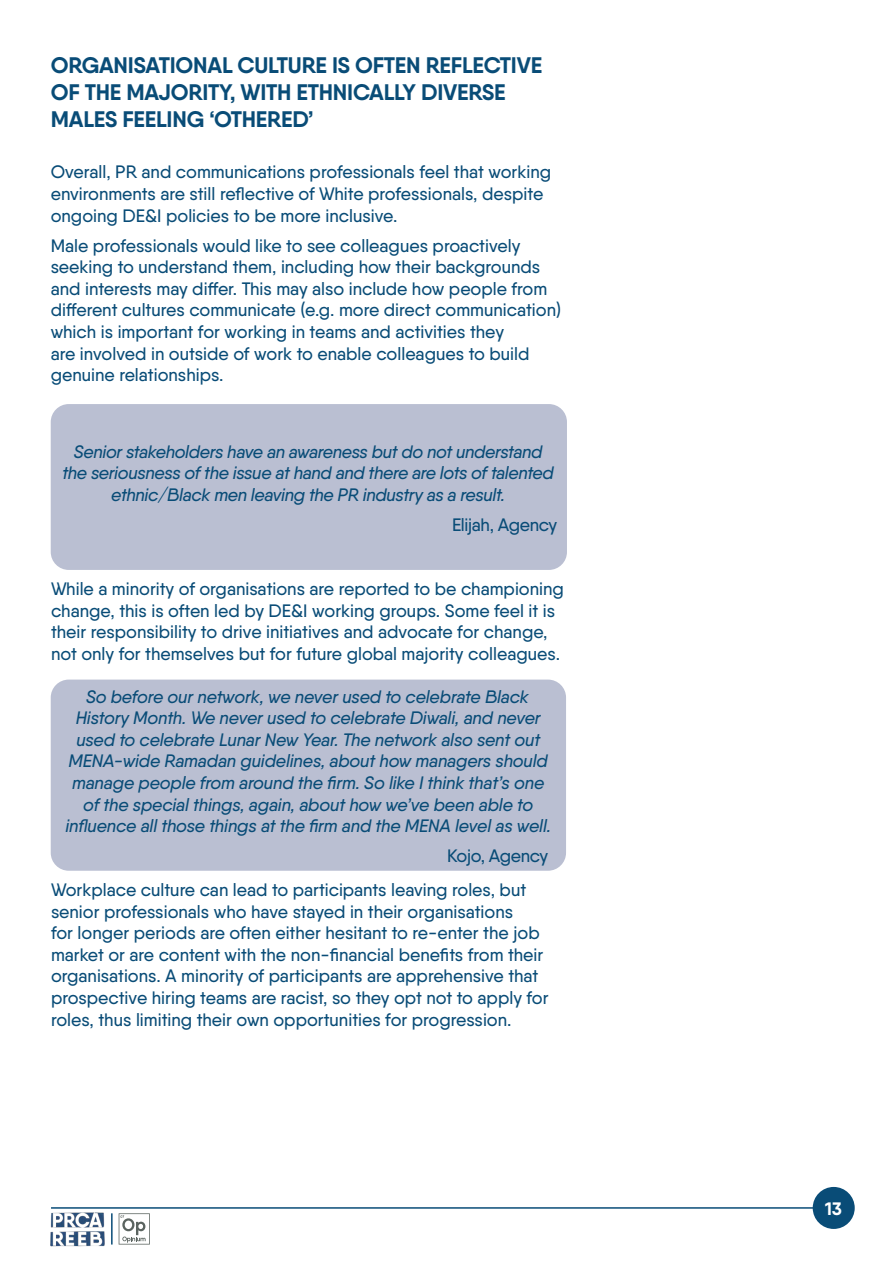
<style>
.page{position:relative;width:893px;height:1263px;background:#fff}
.page>*{position:absolute;margin:0;border:0;box-sizing:border-box;transform-origin:0 0}
.Paragraph_Style_2{font:700 22.5px/27px "Qanelas";letter-spacing:-.01em;color:#094c77}
.Paragraph_Style_2-2{font:500 18px/21.6px "Qanelas";color:#094c77}
.Paragraph_Style_1{font:italic 500 18px/21.6px "Qanelas";letter-spacing:-.01em;color:#094c77;text-align:center}
.Paragraph_Style_1-2{font:500 18px "Qanelas";letter-spacing:-.02em;color:#094c77}
.t1{font:700 18px "Qanelas";color:#fff}
</style>
<div class="page">
<hr style="left:51px;top:1207px;width:783px;height:2px;background:#094c77">
<div style="left:813px;top:1187px;width:42px;height:42px;background:#094c77;border-radius:50%"></div>
<img style="left:50px;top:1212px;width:55px;height:35px">
<svg style="left:119px;top:1213px;width:31px;height:31px"></svg>
<hr style="left:111px;top:1213px;width:2px;height:31px;background:#094c77">
<div style="left:51px;top:404px;width:516px;height:166px;background:#babfd2;border-radius:18px"></div>
<div style="left:51px;top:680px;width:515px;height:191px;background:#babfd2;border-radius:18px"></div>
<p class="Paragraph_Style_2" style="left:51px;top:52px;width:493px">ORGANISATIONAL CULTURE IS OFTEN REFLECTIVE<br>OF THE MAJORITY, WITH ETHNICALLY DIVERSE<br>MALES FEELING ‘OTHERED’</p>
<p class="Paragraph_Style_2-2" style="left:51px;top:161px;width:502px">Overall, PR and communications professionals feel that working environments are still reflective of White professionals, despite ongoing DE&amp;I policies to be more inclusive.</p>
<p class="Paragraph_Style_2-2" style="left:51px;top:234px;width:512px">Male professionals would like to see colleagues proactively seeking to understand them, including how their backgrounds and interests may differ. This may also include how people from different cultures communicate (e.g. more direct communication) which is important for working in teams and activities they<br>are involved in outside of work to enable colleagues to build genuine relationships.</p>
<p class="Paragraph_Style_1" style="left:62px;top:440px;width:493px">Senior stakeholders have an awareness but do not understand the seriousness of the issue at hand and there are lots of talented ethnic/Black men leaving the PR industry as a result.</p>
<p class="Paragraph_Style_1-2" style="left:452px;top:513px;width:107px">Elijah, Agency</p>
<p class="Paragraph_Style_2-2" style="left:51px;top:578px;width:514px">While a minority of organisations are reported to be championing change, this is often led by DE&amp;I working groups. Some feel it is their responsibility to drive initiatives and advocate for change, not only for themselves but for future global majority colleagues.</p>
<p class="Paragraph_Style_1" style="left:65px;top:685px;width:487px">So before our network, we never used to celebrate Black History Month. We never used to celebrate Diwali, and never used to celebrate Lunar New Year. The network also sent out MENA-wide Ramadan guidelines, about how managers should manage people from around the firm. So like I think that’s one of the special things, again, about how we’ve been able to influence all those things at the firm and the MENA level as well.</p>
<p class="Paragraph_Style_1-2" style="left:447px;top:845px;width:103px">Kojo, Agency</p>
<p class="Paragraph_Style_2-2" style="left:51px;top:879px;width:499px">Workplace culture can lead to participants leaving roles, but senior professionals who have stayed in their organisations<br>for longer periods are often either hesitant to re-enter the job market or are content with the non-financial benefits from their organisations. A minority of participants are apprehensive that prospective hiring teams are racist, so they opt not to apply for roles, thus limiting their own opportunities for progression.</p>
<p class="t1" style="left:825px;top:1197px;width:18px">13</p>
</div>
